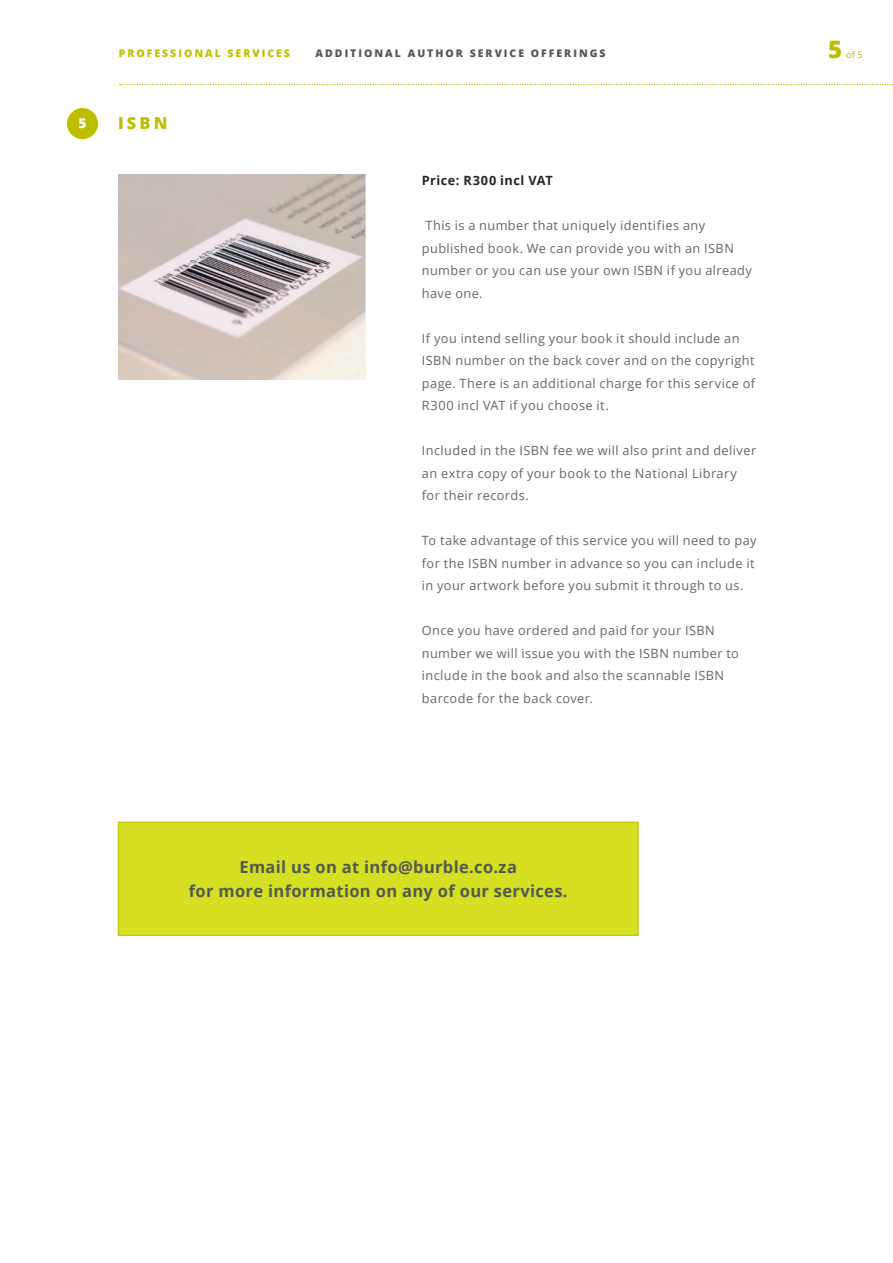
<style>
.page{position:relative;width:893px;height:1263px;background:#fff}
.page>*{position:absolute;margin:0;border:0;box-sizing:border-box;transform-origin:0 0}
.t1{font:800 24px "Open Sans";color:#bebe00}
.t2{font:700 16.5px "Open Sans";letter-spacing:.02em;color:#505a50}
.t3{font:800 16.5px "Open Sans";color:#bebe00}
.t4{font:800 13.5px "Open Sans";color:#fff}
.t5{font:12.75px/22.5px "Open Sans";letter-spacing:.035em;color:#5f695f}
.t6{font:700 12.75px "Open Sans";letter-spacing:.035em;color:#232823}
.t7{font:800 10.5px "Open Sans";letter-spacing:.19em;color:#505a50}
.t8{font:800 10.5px "Open Sans";letter-spacing:.19em;color:#bebe00}
.t9{font:9px "Open Sans";color:#b4b400}
</style>
<div class="page">
<img style="left:119px;top:175px;width:246px;height:204px">
<div style="left:118px;top:822px;width:520px;height:113px;background:#d6df21"></div>
<div style="left:118px;top:822px;width:520px;height:113px;border:1px solid #bebe00"></div>
<div style="left:67px;top:108px;width:31px;height:31px;background:#bebe00;border-radius:50%"></div>
<svg style="left:120px;top:84px;width:773px;height:1px"></svg>
<p class="t8" style="left:119px;top:45px;width:173px">PROFESSIONAL SERVICES</p>
<p class="t7" style="left:316px;top:45px;width:291px">ADDITIONAL AUTHOR SERVICE OFFERINGS</p>
<p class="t1" style="left:828px;top:31px;width:16px">5</p>
<p class="t9" style="left:846px;top:48px;width:18px">of 5</p>
<p class="t4" style="left:78px;top:113px;width:9px">5</p>
<p class="t3" style="left:118px;top:111px;width:51px">ISBN</p>
<p class="t6" style="left:422px;top:171px;width:133px">Price: R300 incl VAT</p>
<p class="t5" style="left:422px;top:214px;width:332px">This is a number that uniquely identifies any published book. We can provide you with an ISBN number or you can use your own ISBN if you already have one.</p>
<p class="t5" style="left:422px;top:326px;width:335px">If you intend selling your book it should include an ISBN number on the back cover and on the copyright page. There is an additional charge for this service of R300 incl VAT if you choose it.</p>
<p class="t5" style="left:422px;top:439px;width:336px">Included in the ISBN fee we will also print and deliver an extra copy of your book to the National Library for their records.</p>
<p class="t5" style="left:422px;top:529px;width:336px">To take advantage of this service you will need to pay for the ISBN number in advance so you can include it in your artwork before you submit it through to us.</p>
<p class="t5" style="left:422px;top:619px;width:319px">Once you have ordered and paid for your ISBN number we will issue you with the ISBN number to include in the book and also the scannable ISBN barcode for the back cover.</p>
<p class="t2" style="left:239px;top:855px;width:279px">Email us on at info@burble.co.za</p>
<p class="t2" style="left:189px;top:879px;width:380px">for more information on any of our services.</p>
</div>
